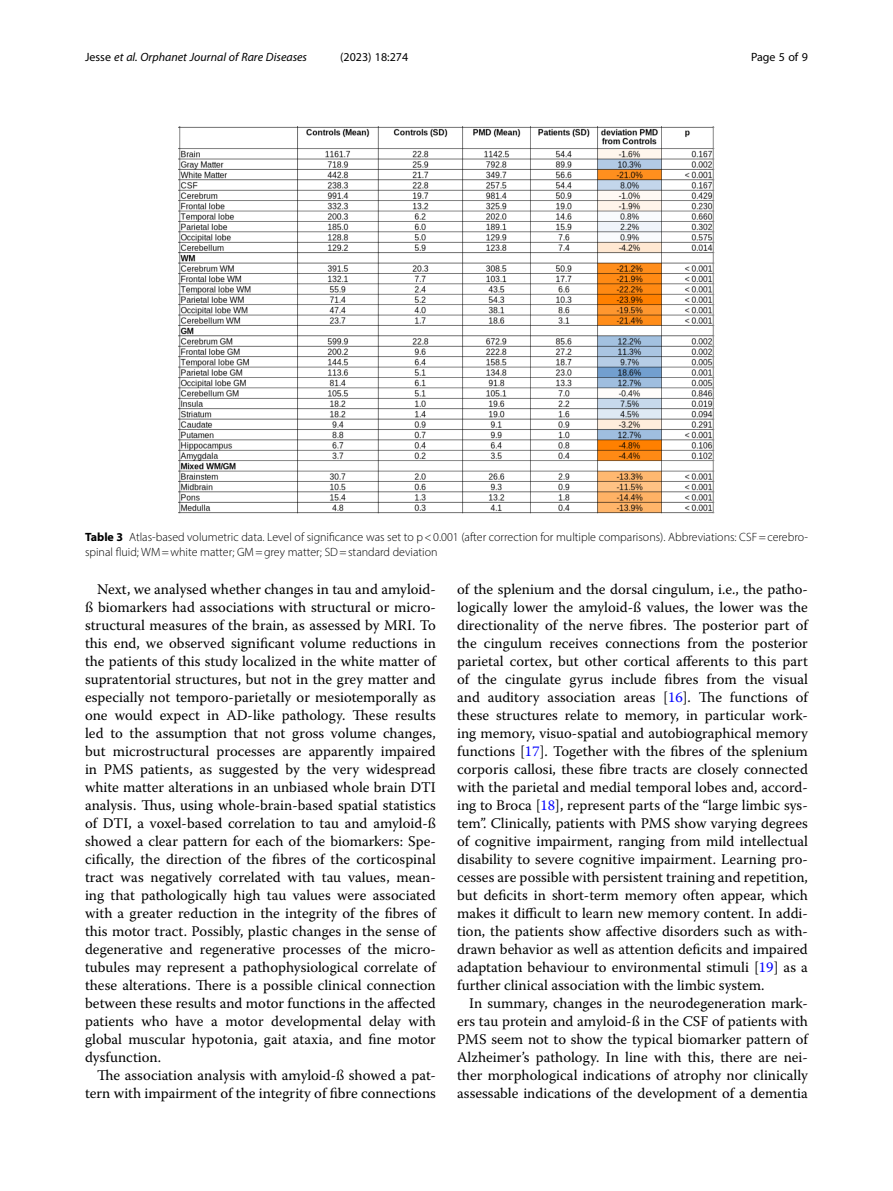
<style>
.page{position:relative;width:893px;height:1191px;background:#fff}
.page>*{position:absolute;margin:0;border:0;box-sizing:border-box;transform-origin:0 0}
.Body_Text_Indent{font:14.7px/18px "Warnock Pro";color:#000;text-align:justify}
.Figure_Caption{font:300 12px/15px "Myriad Pro";color:#000}
.t1{font:italic 12px "Myriad Pro";color:#000}
.t2{font:12px "Myriad Pro";color:#000}
.s1{font-style:normal}
.s2{font-weight:700}
.s3{color:#00f}
</style>
<div class="page">
<img style="left:178px;top:126px;width:536px;height:388px">
<p class="t1" style="left:85px;top:50px;width:224px"><span class="s1">Jesse</span> et al. Orphanet Journal of Rare Diseases</p>
<p class="t2" style="left:340px;top:50px;width:70px">(2023) 18:274</p>
<p class="t2" style="left:751px;top:50px;width:58px">Page 5 of 9</p>
<p class="Figure_Caption" style="left:85px;top:529px;width:724px"><span class="s2">Table 3</span> Atlas-based volumetric data. Level of significance was set to p&lt;0.001 (after correction for multiple comparisons). Abbreviations: CSF=cerebro&shy;spinal fluid; WM=white matter; GM=grey matter; SD=standard deviation</p>
<p class="Body_Text_Indent" style="left:85px;top:580px;width:352px;text-indent:12px">Next, we analysed whether changes in tau and amyloid&shy;ß biomarkers had associations with structural or micro&shy;structural measures of the brain, as assessed by MRI. To this end, we observed significant volume reductions in the patients of this study localized in the white matter of supratentorial structures, but not in the grey matter and especially not temporo-parietally or mesiotemporally as one would expect in AD-like pathology. These results led to the assumption that not gross volume changes, but microstructural processes are apparently impaired in PMS patients, as suggested by the very widespread white matter alterations in an unbiased whole brain DTI analysis. Thus, using whole-brain-based spatial statistics of DTI, a voxel-based correlation to tau and amyloid-ß showed a clear pattern for each of the biomarkers: Spe&shy;cifically, the direction of the fibres of the corticospinal tract was negatively correlated with tau values, mean&shy;ing that pathologically high tau values were associated with a greater reduction in the integrity of the fibres of this motor tract. Possibly, plastic changes in the sense of degenerative and regenerative processes of the micro&shy;tubules may represent a pathophysiological correlate of these alterations. There is a possible clinical connection between these results and motor functions in the affected patients who have a motor developmental delay with global muscular hypotonia, gait ataxia, and fine motor dysfunction.</p>
<p class="Body_Text_Indent" style="left:85px;top:1066px;width:352px;text-align:right">The association analysis with amyloid-ß showed a pat&shy;tern with impairment of the integrity of fibre connections</p>
<p class="Body_Text_Indent" style="left:457px;top:580px;width:352px">of the splenium and the dorsal cingulum, i.e., the patho&shy;logically lower the amyloid-ß values, the lower was the directionality of the nerve fibres. The posterior part of the cingulum receives connections from the posterior parietal cortex, but other cortical afferents to this part of the cingulate gyrus include fibres from the visual and auditory association areas [<span class="s3">16</span>]. The functions of these structures relate to memory, in particular work&shy;ing memory, visuo-spatial and autobiographical memory functions [<span class="s3">17</span>]. Together with the fibres of the splenium corporis callosi, these fibre tracts are closely connected with the parietal and medial temporal lobes and, accord&shy;ing to Broca [<span class="s3">18</span>], represent parts of the “large limbic sys&shy;tem”. Clinically, patients with PMS show varying degrees of cognitive impairment, ranging from mild intellectual disability to severe cognitive impairment. Learning pro&shy;cesses are possible with persistent training and repetition, but deficits in short-term memory often appear, which makes it difficult to learn new memory content. In addi&shy;tion, the patients show affective disorders such as with&shy;drawn behavior as well as attention deficits and impaired adaptation behaviour to environmental stimuli [<span class="s3">19</span>] as a further clinical association with the limbic system.</p>
<p class="Body_Text_Indent" style="left:457px;top:994px;width:352px;text-indent:12px">In summary, changes in the neurodegeneration mark&shy;ers tau protein and amyloid-ß in the CSF of patients with PMS seem not to show the typical biomarker pattern of Alzheimer’s pathology. In line with this, there are nei&shy;ther morphological indications of atrophy nor clinically assessable indications of the development of a dementia</p>
</div>
